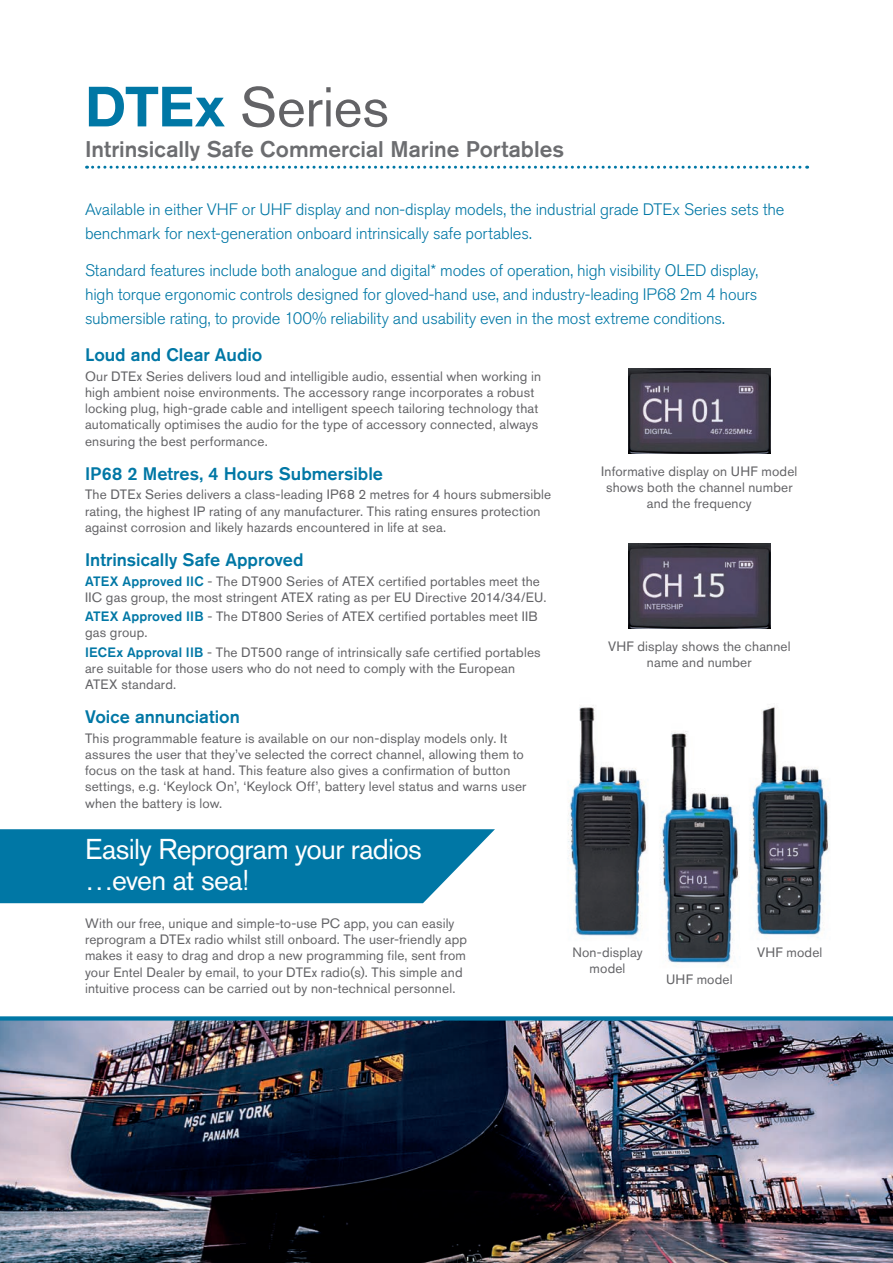
<style>
.page{position:relative;width:893px;height:1263px;background:#fff}
.page>*{position:absolute;margin:0;border:0;box-sizing:border-box;transform-origin:0 0}
.t1{font:55.5px "Akzidenz Grotesk BQ";letter-spacing:-.005em;color:#636366}
.Headline_1_white{font:28.5px/31.5px "Akzidenz Grotesk BQ";letter-spacing:-.025em;color:#fff}
.Rule_below{font:500 22.5px "Akzidenz Grotesk BQ";color:#6c6d70}
.Headline_1{font:500 18px "Akzidenz Grotesk BQ";color:#0077a5}
.body{font:500 18px "Akzidenz Grotesk BQ";color:#0077a5}
.Quote_Text{font:300 16.5px/24px "Akzidenz Grotesk BQ";letter-spacing:-.01em;color:#0077a5}
.body-2{font:13.5px/16.2px "Akzidenz Grotesk BQ";letter-spacing:.01em;color:#636366}
.s1{font-family:"Helvetica Neue";font-weight:700;color:#0077a5}
.s2{font-weight:500;color:#0077a5}
</style>
<div class="page">
<img style="left:0;top:1020px;width:893px;height:243px">
<svg style="left:0;top:1016px;width:893px;height:4px;background:#1682ac"></svg>
<svg style="left:87px;top:166px;width:721px;height:3px"></svg>
<svg style="left:0;top:829px;width:495px;height:74px;background:#1180ab"></svg>
<img style="left:628px;top:369px;width:142px;height:84px">
<img style="left:628px;top:544px;width:142px;height:84px">
<img style="left:659px;top:731px;width:81px;height:235px">
<img style="left:567px;top:705px;width:80px;height:234px">
<img style="left:750px;top:706px;width:79px;height:232px">
<p class="t1" style="left:85px;top:74px;width:305px"><span class="s1">DTEx</span> Series</p>
<p class="Rule_below" style="left:85px;top:135px;width:481px">Intrinsically Safe Commercial Marine Portables</p>
<p class="Quote_Text" style="left:85px;top:198px;width:701px">Available in either VHF or UHF display and non-display models, the industrial grade DTEx Series sets the benchmark for next-generation onboard intrinsically safe portables.</p>
<p class="Quote_Text" style="left:85px;top:259px;width:674px;text-align:justify">Standard features include both analogue and digital* modes of operation, high visibility OLED display, high torque ergonomic controls designed for gloved-hand use, and industry-leading IP68 2m 4 hours submersible rating, to provide 100% reliability and usability even in the most extreme conditions.</p>
<p class="Headline_1" style="left:85px;top:344px;width:179px">Loud and Clear Audio</p>
<p class="body-2" style="left:85px;top:368px;width:458px">Our DTEx Series delivers loud and intelligible audio, essential when working in high ambient noise environments. The accessory range incorporates a robust locking plug, high-grade cable and intelligent speech tailoring technology that automatically optimises the audio for the type of accessory connected, always ensuring the best performance.</p>
<p class="Headline_1" style="left:85px;top:463px;width:299px">IP68 2 Metres, 4 Hours Submersible</p>
<p class="body-2" style="left:85px;top:486px;width:468px">The DTEx Series delivers a class-leading IP68 2 metres for 4 hours submersible rating, the highest IP rating of any manufacturer. This rating ensures protection against corrosion and likely hazards encountered in life at sea.</p>
<p class="body" style="left:85px;top:549px;width:220px">Intrinsically Safe Approved</p>
<p class="body-2" style="left:85px;top:573px;width:463px"><span class="s2">ATEX Approved IIC</span> - The DT900 Series of ATEX certified portables meet the<br>IIC gas group, the most stringent ATEX rating as per EU Directive 2014/34/EU.</p>
<p class="body-2" style="left:85px;top:608px;width:454px"><span class="s2">ATEX Approved IIB</span> - The DT800 Series of ATEX certified portables meet IIB gas group.</p>
<p class="body-2" style="left:85px;top:644px;width:457px"><span class="s2">IECEx Approval IIB</span> - The DT500 range of intrinsically safe certified portables are suitable for those users who do not need to comply with the European<br>ATEX standard.</p>
<p class="Headline_1" style="left:85px;top:706px;width:156px">Voice annunciation</p>
<p class="body-2" style="left:85px;top:730px;width:443px">This programmable feature is available on our non-display models only. It assures the user that they’ve selected the correct channel, allowing them to focus on the task at hand. This feature also gives a confirmation of button settings, e.g. ‘Keylock On’, ‘Keylock Off’, battery level status and warns user when the battery is low.</p>
<p class="Headline_1_white" style="left:85px;top:833px;width:338px">Easily Reprogram your radios …even at sea!</p>
<p class="body-2" style="left:85px;top:915px;width:384px">With our free, unique and simple-to-use PC app, you can easily reprogram a DTEx radio whilst still onboard. The user-friendly app makes it easy to drag and drop a new programming file, sent from your Entel Dealer by email, to your DTEx radio(s). This simple and intuitive process can be carried out by non-technical personnel.</p>
<p class="body-2" style="left:601px;top:463px;width:198px;text-align:center">Informative display on UHF model shows both the channel number and the frequency</p>
<p class="body-2" style="left:608px;top:638px;width:184px;text-align:center">VHF display shows the channel name and number</p>
<p class="body-2" style="left:572px;top:944px;width:72px;text-align:center">Non-display model</p>
<p class="body-2" style="left:757px;top:944px;width:67px">VHF model</p>
<p class="body-2" style="left:666px;top:971px;width:68px">UHF model</p>
</div>
